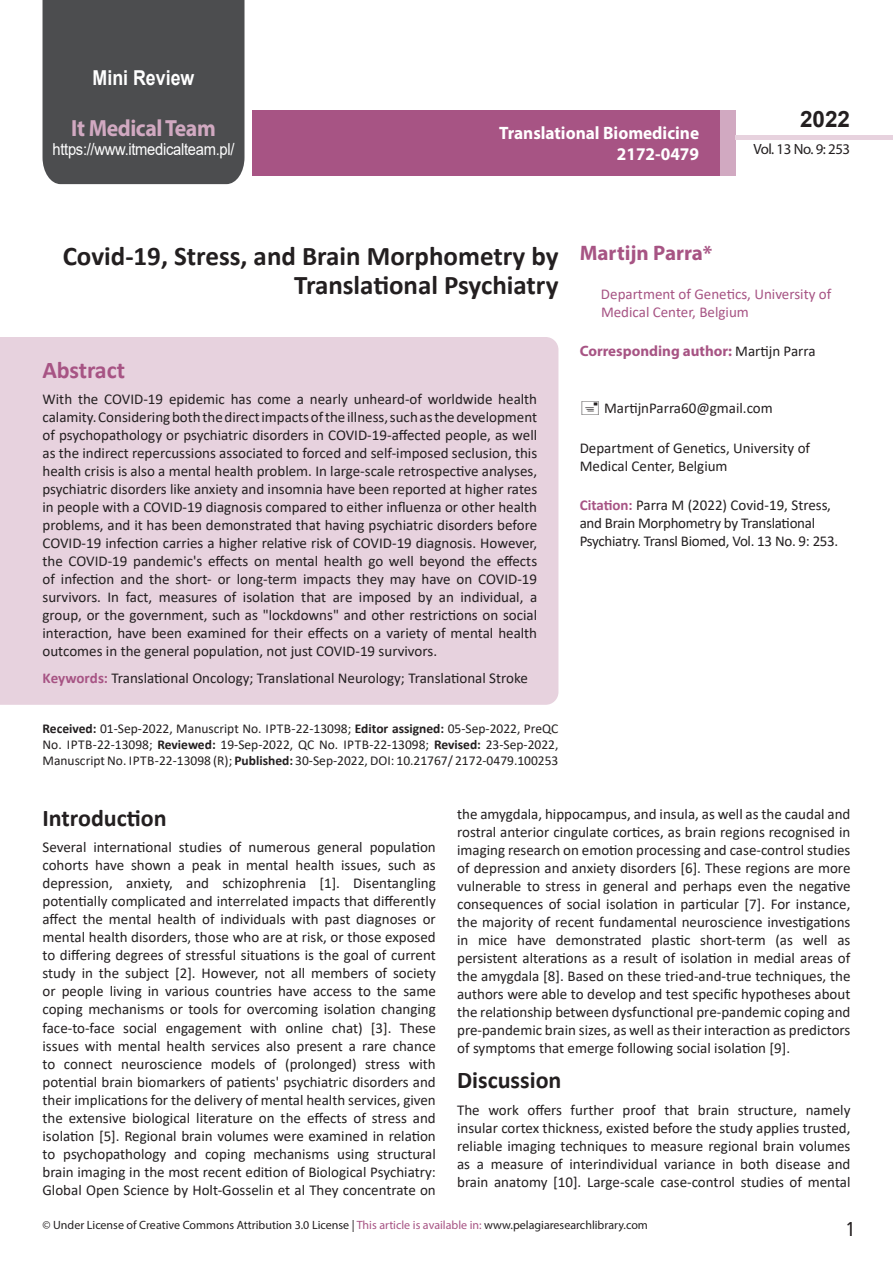
<style>
.page{position:relative;width:893px;height:1263px;background:#fff}
.page>*{position:absolute;margin:0;border:0;box-sizing:border-box;transform-origin:0 0}
.t1{font:700 27px/29.7px "Calibri";color:#231f20;text-align:right}
.t2{font:25.5px "Tunga";color:#231f20}
.side-heading{font:700 24px "Calibri";color:#231f20}
.t3{font:700 24px "Calibri";letter-spacing:-.005em;color:#a75484}
.t4{font:700 23.4px "Myriad Pro";letter-spacing:-.02em;color:#d1a9c1;scale:.93 1}
.t5{font:700 22.5px "Arial";color:#231f20}
.endnote_text{font:700 21px "Myriad Pro";color:#a75484}
.t6{font:700 20.55px "Arial";color:#fff;scale:.87 1}
.t7{font:700 18px/21.6px "Myriad Pro";color:#fff;text-align:right;scale:.96 1}
.t8{font:16.5px "Arial";letter-spacing:-.02em;color:#fff;scale:.89 1}
.body_text{font:15px/18px "Calibri";color:#231f20;text-align:justify}
.Normal__Web{font:15px/18px "Calibri";color:#231f20;text-align:justify}
.endnote_text-2{font:15px/18px "Calibri";letter-spacing:-.005em;color:#231f20}
.endnote_text-3{font:15px/18px "Calibri";color:#a75484}
.endnote_text-4{font:700 15px "Myriad Pro";color:#a75484}
.t9{font:14.85px "Myriad Pro";letter-spacing:-.03em;color:#231f20}
.No_Spacing{font:13.5px/16.2px "Calibri";color:#231f20;text-align:justify}
.t10{font:12px "Myriad Pro";color:#231f20}
.s1{font-family:"Calibri";font-weight:400;color:#231f20}
.s2{font-weight:700;color:#a75484}
.s3{font-weight:700}
.s4{color:#a75484}
</style>
<div class="page">
<div style="left:43px;top:0;width:201px;height:184px;background:#4c4d4f"></div>
<div style="left:252px;top:110px;width:469px;height:66px;background:#a75484"></div>
<div style="left:720px;top:110px;width:16px;height:66px;background:#d1a9c1"></div>
<div style="left:736px;top:135px;width:157px;height:5px;background:#e7d2de"></div>
<div style="left:0;top:337px;width:558px;height:368px;background:#e7d2de"></div>
<h3 class="t6" style="left:93px;top:64px;width:119px">Mini Review</h3>
<h3 class="t4" style="left:71px;top:113px;width:157px">It Medical Team</h3>
<p class="t8" style="left:52px;top:138px;width:206px">https://www.itmedicalteam.pl/</p>
<p class="t7" style="left:499px;top:121px;width:210px">Translational Biomedicine<br>2172-0479</p>
<h3 class="t5" style="left:800px;top:104px;width:52px">2022</h3>
<p class="t9" style="left:753px;top:140px;width:98px">Vol. 13 No. 9: 253</p>
<p class="t1" style="left:63px;top:241px;width:497px">Covid-19, Stress, and Brain Morphometry by<br>Translational Psychiatry</p>
<p class="endnote_text" style="left:580px;top:239px;width:134px">Martijn Parra*</p>
<p class="endnote_text-3" style="left:601px;top:285px;width:232px">Department of Genetics, University of<br>Medical Center, Belgium</p>
<p class="endnote_text-4" style="left:580px;top:341px;width:237px">Corresponding author: <span class="s1">Martijn Parra</span></p>
<p class="t3" style="left:43px;top:353px;width:84px">Abstract</p>
<p class="Normal__Web" style="left:43px;top:390px;width:496px">With the COVID-19 epidemic has come a nearly unheard-of worldwide health calamity. Considering both the direct impacts of the illness, such as the development of psychopathology or psychiatric disorders in COVID-19-affected people, as well as the indirect repercussions associated to forced and self-imposed seclusion, this health crisis is also a mental health problem. In large-scale retrospective analyses, psychiatric disorders like anxiety and insomnia have been reported at higher rates in people with a COVID-19 diagnosis compared to either influenza or other health problems, and it has been demonstrated that having psychiatric disorders before COVID-19 infection carries a higher relative risk of COVID-19 diagnosis. However, the COVID-19 pandemic's effects on mental health go well beyond the effects of infection and the short- or long-term impacts they may have on COVID-19 survivors. In fact, measures of isolation that are imposed by an individual, a group, or the government, such as "lockdowns" and other restrictions on social interaction, have been examined for their effects on a variety of mental health outcomes in the general population, not just COVID-19 survivors.</p>
<p class="body_text" style="left:43px;top:668px;width:487px"><span class="s2">Keywords:</span> Translational Oncology; Translational Neurology; Translational Stroke</p>
<p class="No_Spacing" style="left:43px;top:720px;width:517px"><span class="s3">Received:</span> 01-Sep-2022, Manuscript No. IPTB-22-13098; <span class="s3">Editor assigned:</span> 05-Sep-2022, PreQC No. IPTB-22-13098; <span class="s3">Reviewed:</span> 19-Sep-2022, QC No. IPTB-22-13098; <span class="s3">Revised:</span> 23-Sep-2022, Manuscript No. IPTB-22-13098 (R); <span class="s3">Published:</span> 30-Sep-2022, DOI: 10.21767/ 2172-0479.100253</p>
<p class="endnote_text-2" style="left:604px;top:399px;width:170px">MartijnParra60@gmail.com</p>
<p class="endnote_text-2" style="left:580px;top:438px;width:232px">Department of Genetics, University of<br>Medical Center, Belgium</p>
<p class="endnote_text-2" style="left:580px;top:495px;width:260px"><span class="s2">Citation:</span> Parra M (2022) Covid-19, Stress, and Brain Morphometry by Translational<br>Psychiatry. Transl Biomed, Vol. 13 No. 9: 253.</p>
<p class="side-heading" style="left:43px;top:801px;width:126px">Introduction</p>
<p class="body_text" style="left:43px;top:838px;width:395px">Several international studies of numerous general population cohorts have shown a peak in mental health issues, such as depression, anxiety, and schizophrenia [1]. Disentangling potentially complicated and interrelated impacts that differently affect the mental health of individuals with past diagnoses or mental health disorders, those who are at risk, or those exposed to differing degrees of stressful situations is the goal of current study in the subject [2]. However, not all members of society or people living in various countries have access to the same coping mechanisms or tools for overcoming isolation changing face-to-face social engagement with online chat) [3]. These issues with mental health services also present a rare chance to connect neuroscience models of (prolonged) stress with potential brain biomarkers of patients' psychiatric disorders and their implications for the delivery of mental health services, given the extensive biological literature on the effects of stress and isolation [5]. Regional brain volumes were examined in relation to psychopathology and coping mechanisms using structural brain imaging in the most recent edition of Biological Psychiatry:<br>Global Open Science by Holt-Gosselin et al They concentrate on</p>
<p class="body_text" style="left:457px;top:805px;width:395px">the amygdala, hippocampus, and insula, as well as the caudal and rostral anterior cingulate cortices, as brain regions recognised in imaging research on emotion processing and case-control studies of depression and anxiety disorders [6]. These regions are more vulnerable to stress in general and perhaps even the negative consequences of social isolation in particular [7]. For instance, the majority of recent fundamental neuroscience investigations in mice have demonstrated plastic short-term (as well as persistent alterations as a result of isolation in medial areas of the amygdala [8]. Based on these tried-and-true techniques, the authors were able to develop and test specific hypotheses about the relationship between dysfunctional pre-pandemic coping and pre-pandemic brain sizes, as well as their interaction as predictors of symptoms that emerge following social isolation [9].</p>
<p class="side-heading" style="left:457px;top:1063px;width:106px">Discussion</p>
<p class="body_text" style="left:457px;top:1100px;width:395px">The work offers further proof that brain structure, namely insular cortex thickness, existed before the study applies trusted, reliable imaging techniques to measure regional brain volumes as a measure of interindividual variance in both disease and brain anatomy [10]. Large-scale case-control studies of mental</p>
<p class="t10" style="left:43px;top:1218px;width:607px">© Under License of Creative Commons Attribution 3.0 License | <span class="s4">This article is available in:</span> www.pelagiaresearchlibrary.com</p>
<h2 class="t2" style="left:847px;top:1212px;width:9px">1</h2>
</div>
